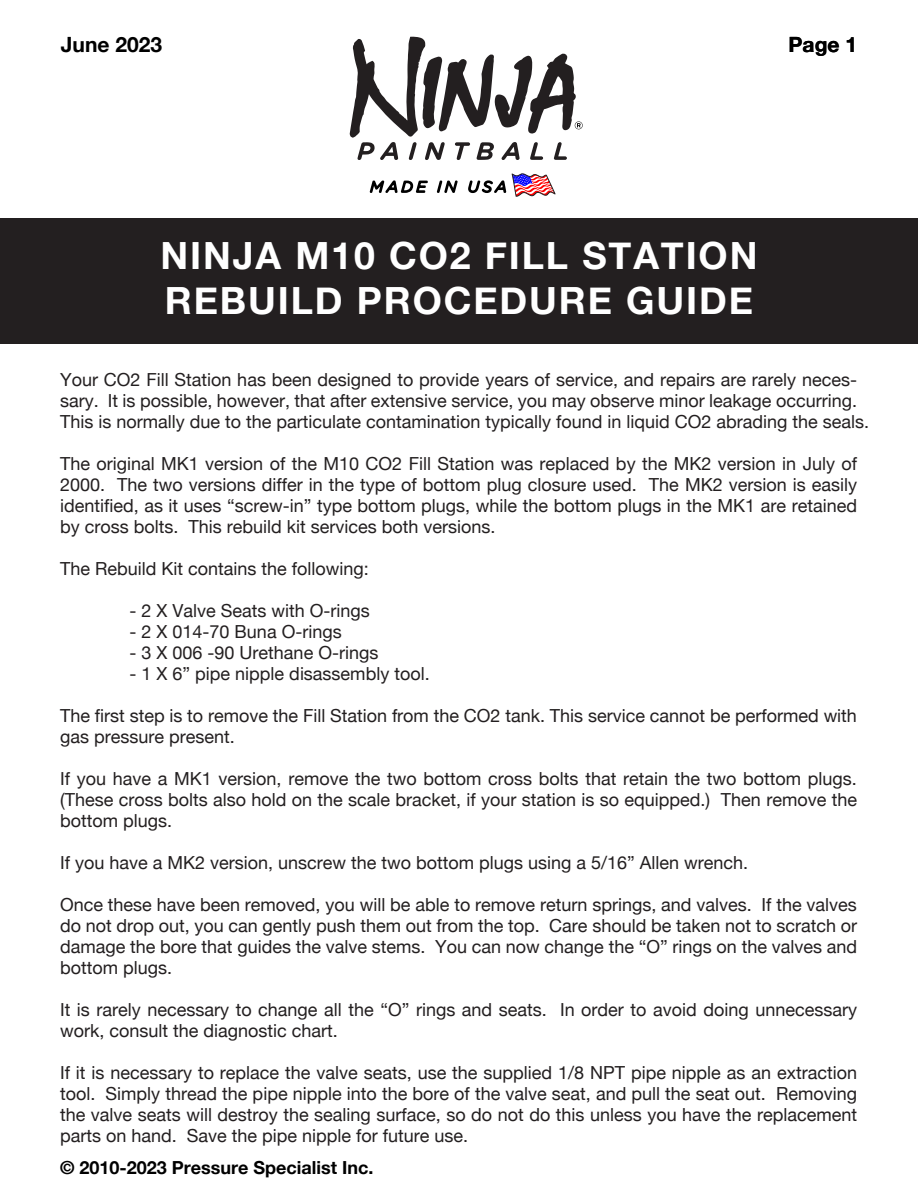
<style>
.page{position:relative;width:918px;height:1188px;background:#fff}
.page>*{position:absolute;margin:0;border:0;box-sizing:border-box;transform-origin:0 0}
.t1{font:700 37.5px/45px "Helvetica Neue";letter-spacing:.05em;color:#fff}
.t2{font:700 21px "Helvetica Neue";color:#000}
.t3{font:18px/21px "Helvetica Neue";color:#231f20;text-align:justify}
.t4{font:700 18px "Helvetica Neue";color:#000}
</style>
<div class="page">
<svg style="left:369px;top:180px;width:59px;height:13px"></svg>
<svg style="left:436px;top:180px;width:22px;height:13px"></svg>
<svg style="left:468px;top:173px;width:88px;height:24px"></svg>
<div style="left:0;top:218px;width:918px;height:126px;background:#231f20"></div>
<svg style="left:350px;top:37px;width:233px;height:123px"></svg>
<p class="t2" style="left:61px;top:28px;width:103px">June 2023</p>
<p class="t2" style="left:789px;top:28px;width:70px">Page 1</p>
<h1 class="t1" style="left:161px;top:234px;width:598px">NINJA M10 CO2 FILL STATION<br>REBUILD PROCEDURE GUIDE</h1>
<p class="t3" style="left:60px;top:370px;width:811px;text-align:left">Your CO2 Fill Station has been designed to provide years of service, and repairs are rarely neces&shy;sary. It is possible, however, that after extensive service, you may observe minor leakage occurring.<br>This is normally due to the particulate contamination typically found in liquid CO2 abrading the seals.</p>
<p class="t3" style="left:60px;top:454px;width:799px">The original MK1 version of the M10 CO2 Fill Station was replaced by the MK2 version in July of 2000. The two versions differ in the type of bottom plug closure used. The MK2 version is easily identified, as it uses “screw-in” type bottom plugs, while the bottom plugs in the MK1 are retained by cross bolts. This rebuild kit services both versions.</p>
<p class="t3" style="left:60px;top:559px;width:310px">The Rebuild Kit contains the following:</p>
<p class="t3" style="left:130px;top:601px;width:242px">- 2 X Valve Seats with O-rings</p>
<p class="t3" style="left:130px;top:622px;width:214px">- 2 X 014-70 Buna O-rings</p>
<p class="t3" style="left:130px;top:643px;width:250px">- 3 X 006 -90 Urethane O-rings</p>
<p class="t3" style="left:130px;top:664px;width:302px">- 1 X 6” pipe nipple disassembly tool.</p>
<p class="t3" style="left:60px;top:706px;width:798px">The first step is to remove the Fill Station from the CO2 tank. This service cannot be performed with gas pressure present.</p>
<p class="t3" style="left:60px;top:769px;width:798px">If you have a MK1 version, remove the two bottom cross bolts that retain the two bottom plugs. (These cross bolts also hold on the scale bracket, if your station is so equipped.) Then remove the bottom plugs.</p>
<p class="t3" style="left:60px;top:853px;width:690px">If you have a MK2 version, unscrew the two bottom plugs using a 5/16” Allen wrench.</p>
<p class="t3" style="left:60px;top:895px;width:799px">Once these have been removed, you will be able to remove return springs, and valves. If the valves do not drop out, you can gently push them out from the top. Care should be taken not to scratch or damage the bore that guides the valve stems. You can now change the “O” rings on the valves and bottom plugs.</p>
<p class="t3" style="left:60px;top:1000px;width:798px">It is rarely necessary to change all the “O” rings and seats. In order to avoid doing unnecessary work, consult the diagnostic chart.</p>
<p class="t3" style="left:60px;top:1063px;width:799px">If it is necessary to replace the valve seats, use the supplied 1/8 NPT pipe nipple as an extraction tool. Simply thread the pipe nipple into the bore of the valve seat, and pull the seat out. Removing the valve seats will destroy the sealing surface, so do not do this unless you have the replacement parts on hand. Save the pipe nipple for future use.</p>
<p class="t4" style="left:60px;top:1153px;width:315px">© 2010-2023 Pressure Specialist Inc.</p>
</div>
